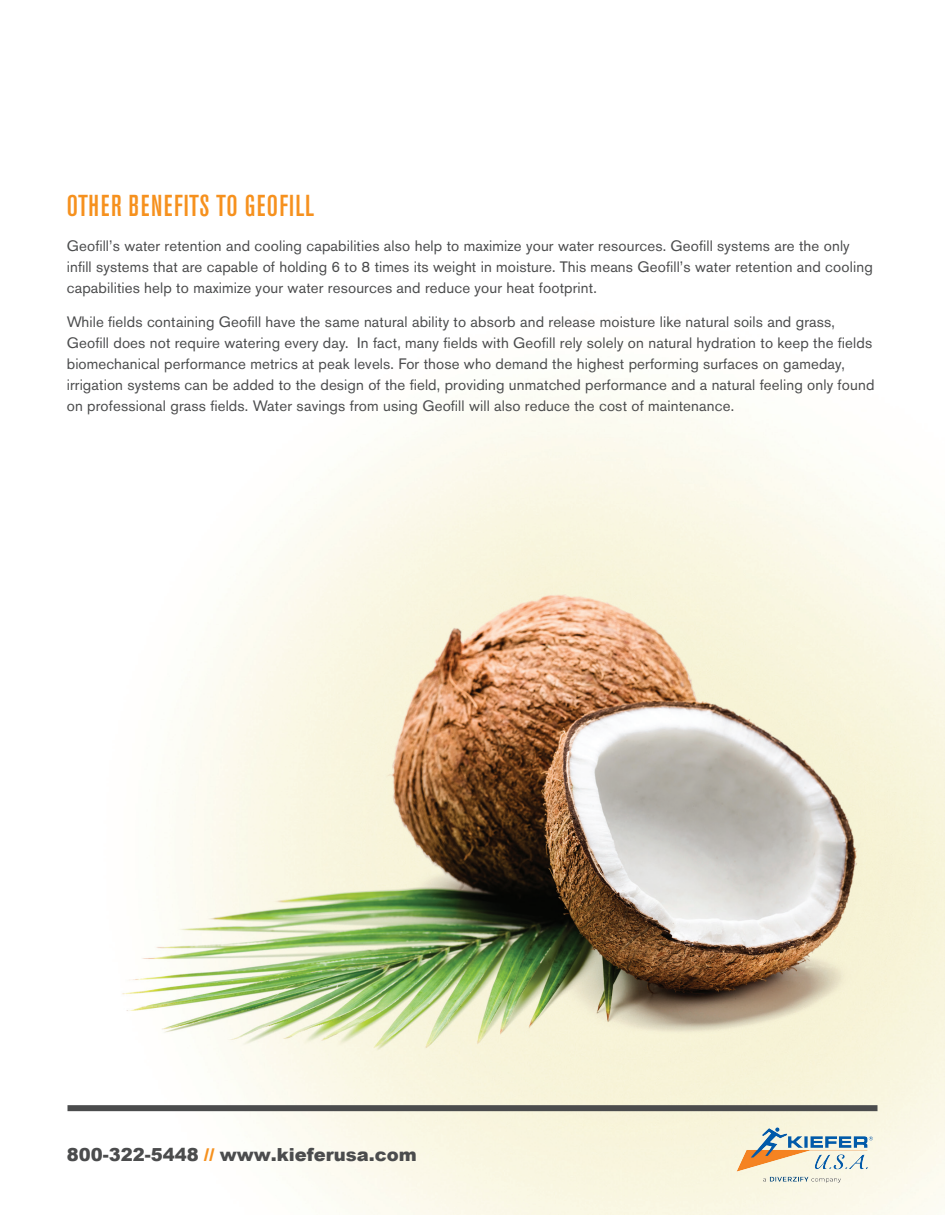
<style>
.page{position:relative;width:945px;height:1215px;background:#fff}
.page>*{position:absolute;margin:0;border:0;box-sizing:border-box;transform-origin:0 0}
.t1{font:500 condensed 30px "Akzidenz Grotesk BE";letter-spacing:.04em;color:#f6911e}
.t2{font:900 18px "Arial";color:#4b4c4d}
.t3{font:15px/21px "Akzidenz Grotesk BE";letter-spacing:.01em;color:#4b4c4d}
.s1{font-family:"Akzidenz Grotesk BE";font-weight:800;font-stretch:condensed;color:#f6911e}
</style>
<div class="page">
<img style="left:67px;top:388px;width:878px;height:827px">
<div style="left:68px;top:1105px;width:810px;height:6px;background:#4b4c4d"></div>
<img style="left:734px;top:1124px;width:143px;height:62px">
<h1 class="t1" style="left:67px;top:189px;width:249px">OTHER BENEFITS TO GEOFILL</h1>
<p class="t3" style="left:67px;top:235px;width:808px">Geofill’s water retention and cooling capabilities also help to maximize your water resources. Geofill systems are the only infill systems that are capable of holding 6 to 8 times its weight in moisture. This means Geofill’s water retention and cooling capabilities help to maximize your water resources and reduce your heat footprint.</p>
<p class="t3" style="left:67px;top:312px;width:809px">While fields containing Geofill have the same natural ability to absorb and release moisture like natural soils and grass, Geofill does not require watering every day. In fact, many fields with Geofill rely solely on natural hydration to keep the fields biomechanical performance metrics at peak levels. For those who demand the highest performing surfaces on gameday, irrigation systems can be added to the design of the field, providing unmatched performance and a natural feeling only found on professional grass fields. Water savings from using Geofill will also reduce the cost of maintenance.</p>
<p class="t2" style="left:67px;top:1142px;width:352px">800-322-5448 <span class="s1">//</span> www.kieferusa.com</p>
</div>
